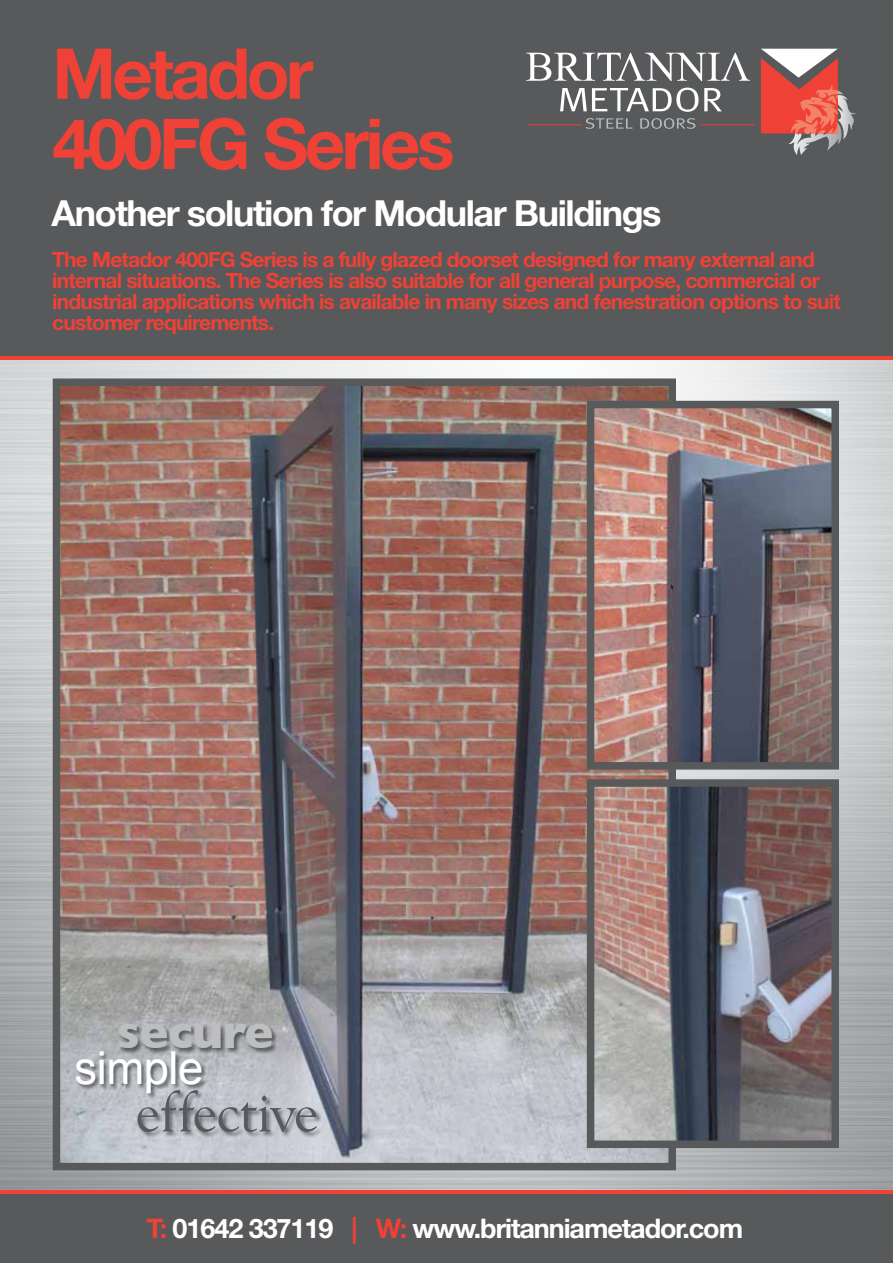
<style>
.page{position:relative;width:893px;height:1263px;background:#fff}
.page>*{position:absolute;margin:0;border:0;box-sizing:border-box;transform-origin:0 0}
.t1{font:700 70.2px/70.2px "Helvetica Neue LT Std";letter-spacing:-.05em;color:#ef4135}
.t2{font:58.5px "Goudy Old Style T";letter-spacing:-.01em;color:#58595b}
.t3{font:700 48.75px "Gill Sans";letter-spacing:-.01em;color:#bcbec0}
.t4{font:45.45px "Arial";letter-spacing:-.01em;color:#fff}
.t5{font:700 36px "Helvetica Neue LT Std";letter-spacing:-.04em;color:#fff}
.t6{font:700 27px "Helvetica Neue LT Std";letter-spacing:-.04em;color:#fff}
.t7{font:700 21px/21px "Helvetica Neue LT Std";letter-spacing:-.04em;color:#ef4135}
.s1{color:#ef4135}
</style>
<div class="page">
<img style="left:0;top:360px;width:893px;height:830px">
<div style="left:0;top:1192px;width:893px;height:71px;background:#58595b"></div>
<div style="left:0;top:0;width:893px;height:356px;background:#58595b"></div>
<hr style="left:0;top:356px;width:893px;height:4px;background:#ef4135">
<hr style="left:0;top:1190px;width:893px;height:4px;background:#ef4135">
<img style="left:62px;top:387px;width:605px;height:774px">
<div style="left:53px;top:378px;width:623px;height:792px;border:8px solid #58595b"></div>
<img style="left:596px;top:788px;width:234px;height:351px">
<div style="left:587px;top:779px;width:252px;height:369px;border:8px solid #58595b"></div>
<img style="left:596px;top:410px;width:234px;height:350px">
<div style="left:587px;top:401px;width:252px;height:368px;border:8px solid #58595b"></div>
<div style="left:75px;top:1024px;width:248px;height:114px;background:#000;opacity:.49"></div>
<hr style="left:528px;top:125px;width:54px;height:1px;background:#ef4135">
<hr style="left:700px;top:125px;width:55px;height:1px;background:#ef4135">
<svg style="left:586px;top:118px;width:47px;height:11px"></svg>
<svg style="left:640px;top:118px;width:55px;height:11px"></svg>
<svg style="left:560px;top:88px;width:138px;height:24px"></svg>
<svg style="left:704px;top:88px;width:18px;height:23px"></svg>
<svg style="left:761px;top:49px;width:95px;height:106px"></svg>
<svg style="left:526px;top:53px;width:224px;height:28px"></svg>
<h1 class="t1" style="left:52px;top:37px;width:404px">Metador<br>400FG Series</h1>
<h3 class="t5" style="left:52px;top:190px;width:611px">Another solution for Modular Buildings</h3>
<p class="t7" style="left:52px;top:248px;width:790px">The Metador 400FG Series is a fully glazed doorset designed for many external and internal situations. The Series is also suitable for all general purpose, commercial or industrial applications which is available in many sizes and fenestration options to suit customer requirements.</p>
<h3 class="t3" style="left:116px;top:1003px;width:159px">secure</h3>
<h3 class="t4" style="left:74px;top:1038px;width:131px">simple</h3>
<h2 class="t2" style="left:135px;top:1080px;width:184px">effective</h2>
<p class="t6" style="left:147px;top:1211px;width:598px"><span class="s1">T:</span> 01642 337119 <span class="s1">| W:</span> www.britanniametador.com</p>
</div>
